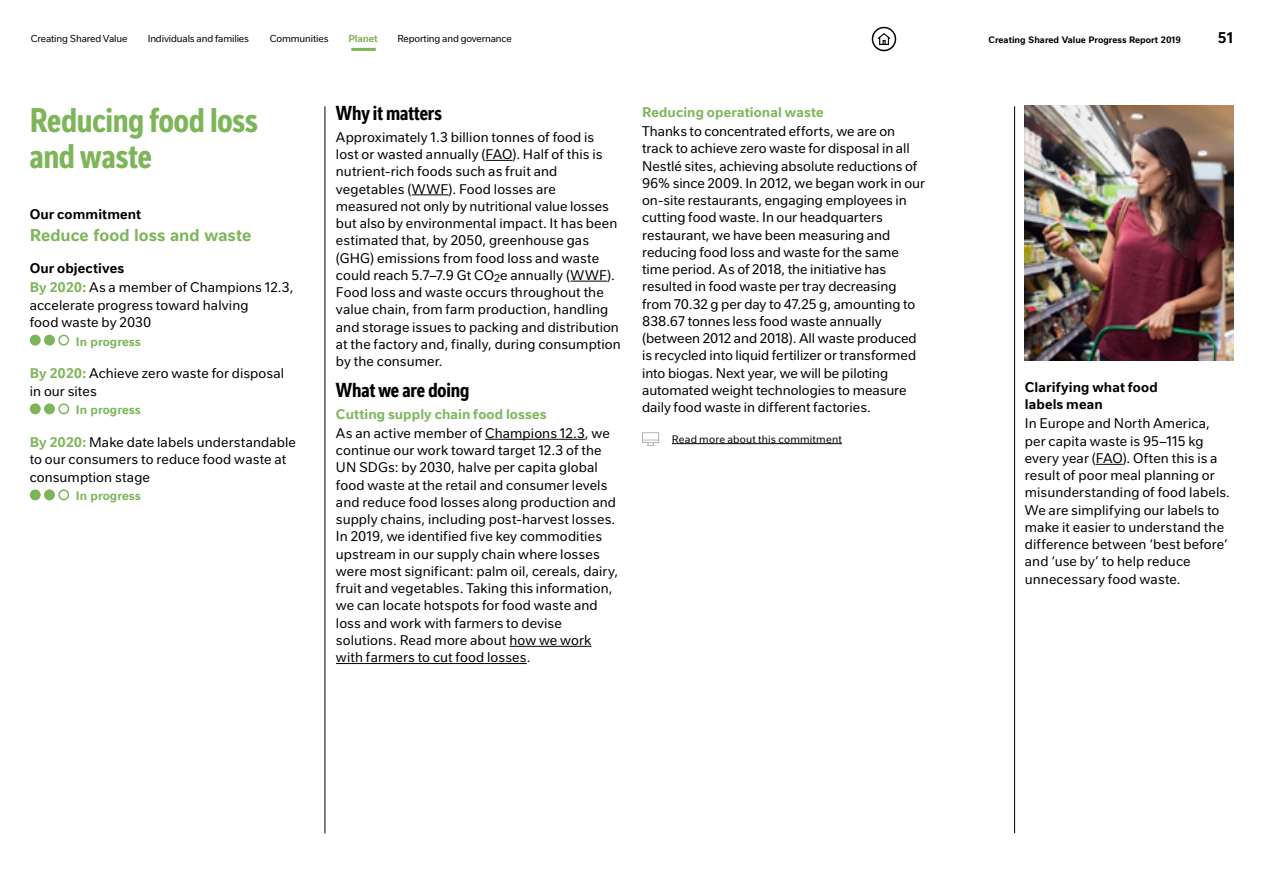
<style>
.page{position:relative;width:1263px;height:893px;background:#fff}
.page>*{position:absolute;margin:0;border:0;box-sizing:border-box;transform-origin:0 0}
.Heading_1_-_colour_a{font:700 condensed 33px/36px "Nestle Text";letter-spacing:-.005em;color:#7db559}
.Heading_2_-_colour_a{font:700 condensed 19.5px "Nestle Text";letter-spacing:-.005em;color:#000}
.t1{font:700 16.5px "Nestle Text";color:#7db559}
.t2{font:700 15px "Nestle Text";color:#000}
.Body_copy{font:13.5px/17.2px "Nestle Text";letter-spacing:.005em;color:#000}
.Heading_3_-_colour_a{font:700 13.5px "Nestle Text";letter-spacing:.01em;color:#7db559}
.Heading_3_-_colour_a-2{font:700 13.5px/17.2px "Nestle Text";letter-spacing:.01em;color:#000}
.Our_objectives___col{font:700 13.5px "Nestle Text";letter-spacing:.01em;color:#000}
.t3{font:700 12px "Nestle Text";color:#7db559}
.Read_more{font:10.5px "Nestle Text";letter-spacing:.015em;color:#000}
.t4{font:9.75px "Nestle Text";letter-spacing:-.015em;color:#000}
.t5{font:700 9.75px "Nestle Text";letter-spacing:-.015em;color:#7db559}
.t6{font:700 9px "Nestle Text";color:#000}
.s1{font-weight:700;color:#7db559}
</style>
<div class="page">
<hr style="left:672px;top:443px;width:170px;height:1px;background:#000">
<svg style="left:642px;top:432px;width:17px;height:14px"></svg>
<div style="left:30px;top:335px;width:11px;height:11px;background:#7db559;border-radius:50%"></div>
<div style="left:44px;top:335px;width:11px;height:11px;background:#7db559;border-radius:50%"></div>
<div style="left:58px;top:335px;width:11px;height:11px;border:2px solid #7db559;border-radius:50%"></div>
<div style="left:30px;top:403px;width:11px;height:11px;background:#7db559;border-radius:50%"></div>
<div style="left:44px;top:403px;width:11px;height:11px;background:#7db559;border-radius:50%"></div>
<div style="left:58px;top:403px;width:11px;height:11px;border:2px solid #7db559;border-radius:50%"></div>
<div style="left:30px;top:489px;width:11px;height:11px;background:#7db559;border-radius:50%"></div>
<div style="left:44px;top:489px;width:11px;height:11px;background:#7db559;border-radius:50%"></div>
<div style="left:58px;top:489px;width:11px;height:11px;border:2px solid #7db559;border-radius:50%"></div>
<hr style="left:325px;top:106px;width:1px;height:727px;background:#000">
<img style="left:1025px;top:105px;width:208px;height:255px">
<svg style="left:1096px;top:464px;width:27px;height:1px"></svg>
<hr style="left:1014px;top:106px;width:1px;height:727px;background:#000">
<svg style="left:486px;top:160px;width:26px;height:1px"></svg>
<hr style="left:412px;top:195px;width:36px;height:1px;background:#000">
<hr style="left:571px;top:281px;width:36px;height:1px;background:#000">
<hr style="left:485px;top:439px;width:100px;height:1px;background:#000">
<hr style="left:509px;top:646px;width:82px;height:1px;background:#000">
<hr style="left:336px;top:663px;width:191px;height:1px;background:#000">
<div style="left:872px;top:27px;width:24px;height:24px;border:2px solid #000;border-radius:50%"></div>
<svg style="left:877px;top:33px;width:14px;height:12px"></svg>
<hr style="left:351px;top:48px;width:25px;height:3px;background:#7db559">
<p class="t4" style="left:31px;top:32px;width:98px">Creating Shared Value</p>
<p class="t4" style="left:148px;top:32px;width:103px">Individuals and families</p>
<p class="t4" style="left:270px;top:32px;width:60px">Communities</p>
<p class="t5" style="left:348px;top:32px;width:31px">Planet</p>
<p class="t4" style="left:397px;top:32px;width:116px">Reporting and governance</p>
<p class="t6" style="left:988px;top:33px;width:194px">Creating Shared Value Progress Report 2019</p>
<p class="t2" style="left:1218px;top:26px;width:17px">51</p>
<p class="Heading_1_-_colour_a" style="left:30px;top:100px;width:229px">Reducing food loss and waste</p>
<p class="Heading_3_-_colour_a-2" style="left:30px;top:205px;width:113px">Our commitment</p>
<p class="t1" style="left:30px;top:223px;width:223px">Reduce food loss and waste</p>
<p class="Our_objectives___col" style="left:30px;top:258px;width:96px">Our objectives</p>
<p class="Body_copy" style="left:30px;top:278px;width:265px"><span class="s1">By 2020:</span> As a member of Champions 12.3, accelerate progress toward halving<br>food waste by 2030</p>
<p class="t3" style="left:76px;top:332px;width:67px">In progress</p>
<p class="Body_copy" style="left:30px;top:364px;width:256px"><span class="s1">By 2020:</span> Achieve zero waste for disposal in our sites</p>
<p class="t3" style="left:76px;top:401px;width:67px">In progress</p>
<p class="Body_copy" style="left:30px;top:433px;width:268px"><span class="s1">By 2020:</span> Make date labels understandable to our consumers to reduce food waste at consumption stage</p>
<p class="t3" style="left:76px;top:487px;width:67px">In progress</p>
<p class="Heading_2_-_colour_a" style="left:336px;top:99px;width:107px">Why it matters</p>
<p class="Body_copy" style="left:336px;top:128px;width:286px">Approximately 1.3 billion tonnes of food is<br>lost or wasted annually (FAO). Half of this is nutrient-rich foods such as fruit and vegetables (WWF). Food losses are measured not only by nutritional value losses but also by environmental impact. It has been estimated that, by 2050, greenhouse gas (GHG) emissions from food loss and waste could reach 5.7–7.9 Gt CO<sub>2</sub>e annually (WWF).<br>Food loss and waste occurs throughout the value chain, from farm production, handling and storage issues to packing and distribution at the factory and, finally, during consumption by the consumer.</p>
<p class="Heading_2_-_colour_a" style="left:336px;top:376px;width:135px">What we are doing</p>
<p class="Heading_3_-_colour_a" style="left:336px;top:404px;width:212px">Cutting supply chain food losses</p>
<p class="Body_copy" style="left:336px;top:424px;width:284px">As an active member of Champions 12.3, we continue our work toward target 12.3 of the UN SDGs: by 2030, halve per capita global food waste at the retail and consumer levels and reduce food losses along production and supply chains, including post-harvest losses.<br>In 2019, we identified five key commodities upstream in our supply chain where losses were most significant: palm oil, cereals, dairy, fruit and vegetables. Taking this information, we can locate hotspots for food waste and loss and work with farmers to devise solutions. Read more about how we work with farmers to cut food losses.</p>
<p class="Heading_3_-_colour_a" style="left:642px;top:102px;width:183px">Reducing operational waste</p>
<p class="Body_copy" style="left:642px;top:122px;width:284px">Thanks to concentrated efforts, we are on track to achieve zero waste for disposal in all Nestlé sites, achieving absolute reductions of 96% since 2009. In 2012, we began work in our on-site restaurants, engaging employees in cutting food waste. In our headquarters restaurant, we have been measuring and reducing food loss and waste for the same time period. As of 2018, the initiative has resulted in food waste per tray decreasing from 70.32 g per day to 47.25 g, amounting to 838.67 tonnes less food waste annually (between 2012 and 2018). All waste produced is recycled into liquid fertilizer or transformed into biogas. Next year, we will be piloting automated weight technologies to measure daily food waste in different factories.</p>
<p class="Read_more" style="left:672px;top:431px;width:172px">Read more about this commitment</p>
<p class="Heading_3_-_colour_a-2" style="left:1025px;top:377px;width:134px">Clarifying what food labels mean</p>
<p class="Body_copy" style="left:1025px;top:414px;width:207px">In Europe and North America, per capita waste is 95–115 kg every year (FAO). Often this is a result of poor meal planning or misunderstanding of food labels.<br>We are simplifying our labels to make it easier to understand the difference between ‘best before’ and ‘use by’ to help reduce unnecessary food waste.</p>
</div>
